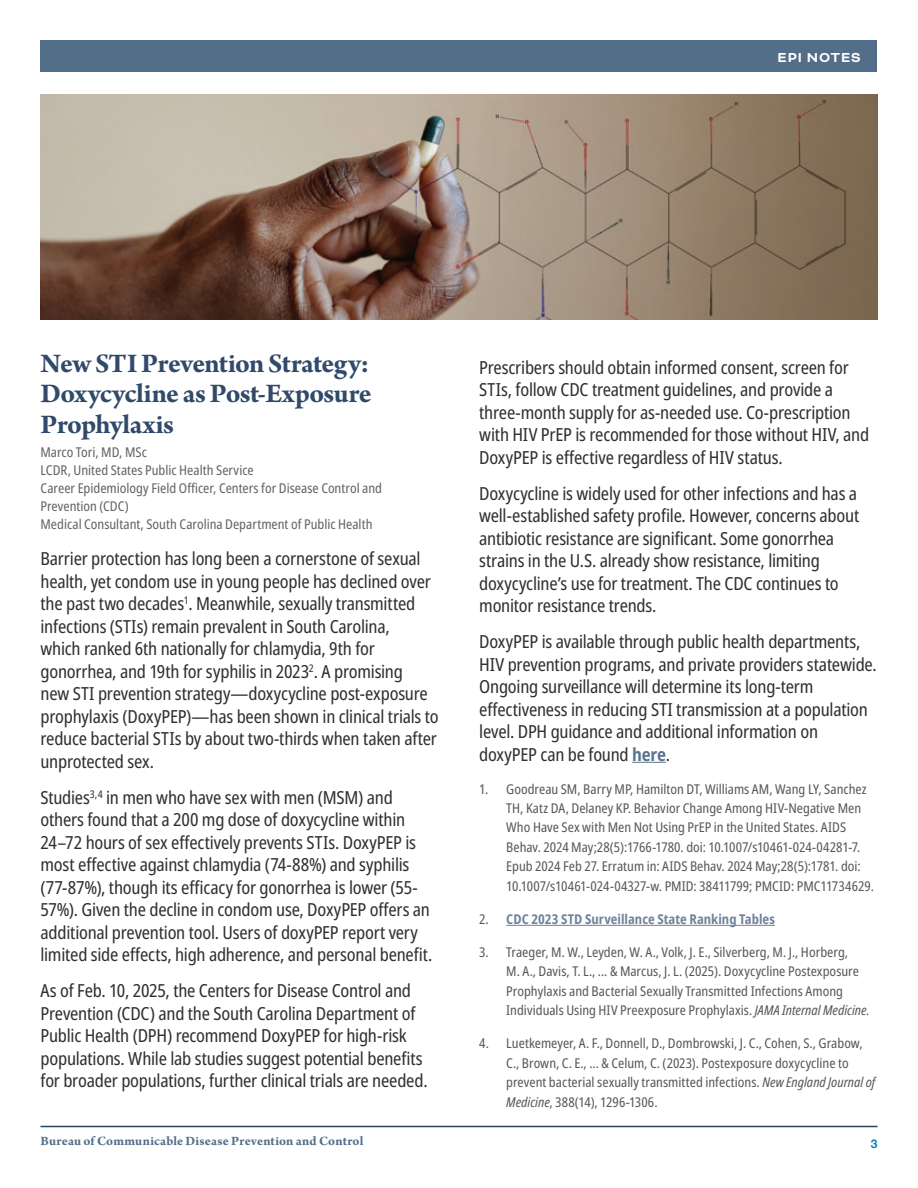
<style>
.page{position:relative;width:918px;height:1188px;background:#fff}
.page>*{position:absolute;margin:0;border:0;box-sizing:border-box;transform-origin:0 0}
.t1{font:700 28.5px/30px "Arno Pro";letter-spacing:-.02em;color:#314a6a;text-align:justify}
.t2{font:condensed 18px/22.5px "Noto Sans";letter-spacing:-.015em;color:#312f30}
.t3{font:700 15px "Bicyclette";letter-spacing:.06em;color:#fff}
.t4{font:condensed 13.5px/19.5px "Noto Sans";color:#57585a}
.t5{font:condensed 13.5px/18px "Noto Sans";color:#636366}
.t6{font:700 13.5px "Arno Pro";letter-spacing:.01em;color:#536e89}
.t7{font:700 condensed 13.5px "Noto Sans";color:#70829a}
.t8{font:700 12px "Helvetica Neue";color:#127dc0}
.s1{font-weight:700;color:#59738d}
.s2{font-weight:400;color:#57585a}
.s3{font-style:italic}
</style>
<div class="page">
<hr style="left:40px;top:1126px;width:838px;height:1px;background:#244566">
<div style="left:40px;top:40px;width:838px;height:32px;background:#536e89"></div>
<hr style="left:632px;top:762px;width:34px;height:1px;background:#59738d">
<hr style="left:506px;top:925px;width:269px;height:1px;background:#70829a">
<img style="left:40px;top:94px;width:838px;height:226px">
<p class="t3" style="left:778px;top:49px;width:85px">EPI NOTES</p>
<h1 class="t1" style="left:40px;top:350px;width:333px">New STI Prevention Strategy:<br>Doxycycline as Post-Exposure Prophylaxis</h1>
<p class="t5" style="left:40px;top:444px;width:343px">Marco Tori, MD, MSc<br>LCDR, United States Public Health Service<br>Career Epidemiology Field Officer, Centers for Disease Control and Prevention (CDC)<br>Medical Consultant, South Carolina Department of Public Health</p>
<p class="t2" style="left:40px;top:548px;width:400px">Barrier protection has long been a cornerstone of sexual health, yet condom use in young people has declined over the past two decades<sup>1</sup>. Meanwhile, sexually transmitted infections (STIs) remain prevalent in South Carolina,<br>which ranked 6th nationally for chlamydia, 9th for gonorrhea, and 19th for syphilis in 2023<sup>2</sup>. A promising<br>new STI prevention strategy—doxycycline post-exposure prophylaxis (DoxyPEP)—has been shown in clinical trials to reduce bacterial STIs by about two-thirds when taken after unprotected sex.</p>
<p class="t2" style="left:40px;top:786px;width:393px">Studies<sup>3,4</sup> in men who have sex with men (MSM) and others found that a 200 mg dose of doxycycline within 24–72 hours of sex effectively prevents STIs. DoxyPEP is most effective against chlamydia (74-88%) and syphilis (77-87%), though its efficacy for gonorrhea is lower (55- 57%). Given the decline in condom use, DoxyPEP offers an additional prevention tool. Users of doxyPEP report very limited side effects, high adherence, and personal benefit.</p>
<p class="t2" style="left:40px;top:980px;width:389px">As of Feb. 10, 2025, the Centers for Disease Control and Prevention (CDC) and the South Carolina Department of Public Health (DPH) recommend DoxyPEP for high-risk populations. While lab studies suggest potential benefits for broader populations, further clinical trials are needed.</p>
<p class="t2" style="left:479px;top:356px;width:392px">Prescribers should obtain informed consent, screen for STIs, follow CDC treatment guidelines, and provide a three-month supply for as-needed use. Co-prescription with HIV PrEP is recommended for those without HIV, and DoxyPEP is effective regardless of HIV status.</p>
<p class="t2" style="left:479px;top:482px;width:382px">Doxycycline is widely used for other infections and has a well-established safety profile. However, concerns about antibiotic resistance are significant. Some gonorrhea strains in the U.S. already show resistance, limiting doxycycline’s use for treatment. The CDC continues to monitor resistance trends.</p>
<p class="t2" style="left:479px;top:631px;width:399px">DoxyPEP is available through public health departments, HIV prevention programs, and private providers statewide.<br>Ongoing surveillance will determine its long-term effectiveness in reducing STI transmission at a population level. DPH guidance and additional information on doxyPEP can be found <span class="s1">here</span>.</p>
<p class="t4" style="left:506px;top:779px;width:369px;text-indent:-27px">1. Goodreau SM, Barry MP, Hamilton DT, Williams AM, Wang LY, Sanchez TH, Katz DA, Delaney KP. Behavior Change Among HIV-Negative Men Who Have Sex with Men Not Using PrEP in the United States. AIDS Behav. 2024 May;28(5):1766-1780. doi: 10.1007/s10461-024-04281-7.<br>Epub 2024 Feb 27. Erratum in: AIDS Behav. 2024 May;28(5):1781. doi:<br>10.1007/s10461-024-04327-w. PMID: 38411799; PMCID: PMC11734629.</p>
<p class="t7" style="left:479px;top:909px;width:297px"><span class="s2">2.</span> CDC 2023 STD Surveillance State Ranking Tables</p>
<p class="t4" style="left:506px;top:943px;width:365px;text-indent:-27px">3. Traeger, M. W., Leyden, W. A., Volk, J. E., Silverberg, M. J., Horberg,<br>M. A., Davis, T. L., ... &amp; Marcus, J. L. (2025). Doxycycline Postexposure Prophylaxis and Bacterial Sexually Transmitted Infections Among Individuals Using HIV Preexposure Prophylaxis. <span class="s3">JAMA Internal Medicine.</span></p>
<p class="t4" style="left:506px;top:1034px;width:371px;text-indent:-27px">4. Luetkemeyer, A. F., Donnell, D., Dombrowski, J. C., Cohen, S., Grabow, C., Brown, C. E., ... &amp; Celum, C. (2023). Postexposure doxycycline to prevent bacterial sexually transmitted infections. <span class="s3">New England Journal of Medicine</span>, 388(14), 1296-1306.</p>
<p class="t6" style="left:40px;top:1133px;width:324px">Bureau of Communicable Disease Prevention and Control</p>
<p class="t8" style="left:871px;top:1134px;width:8px">3</p>
</div>
